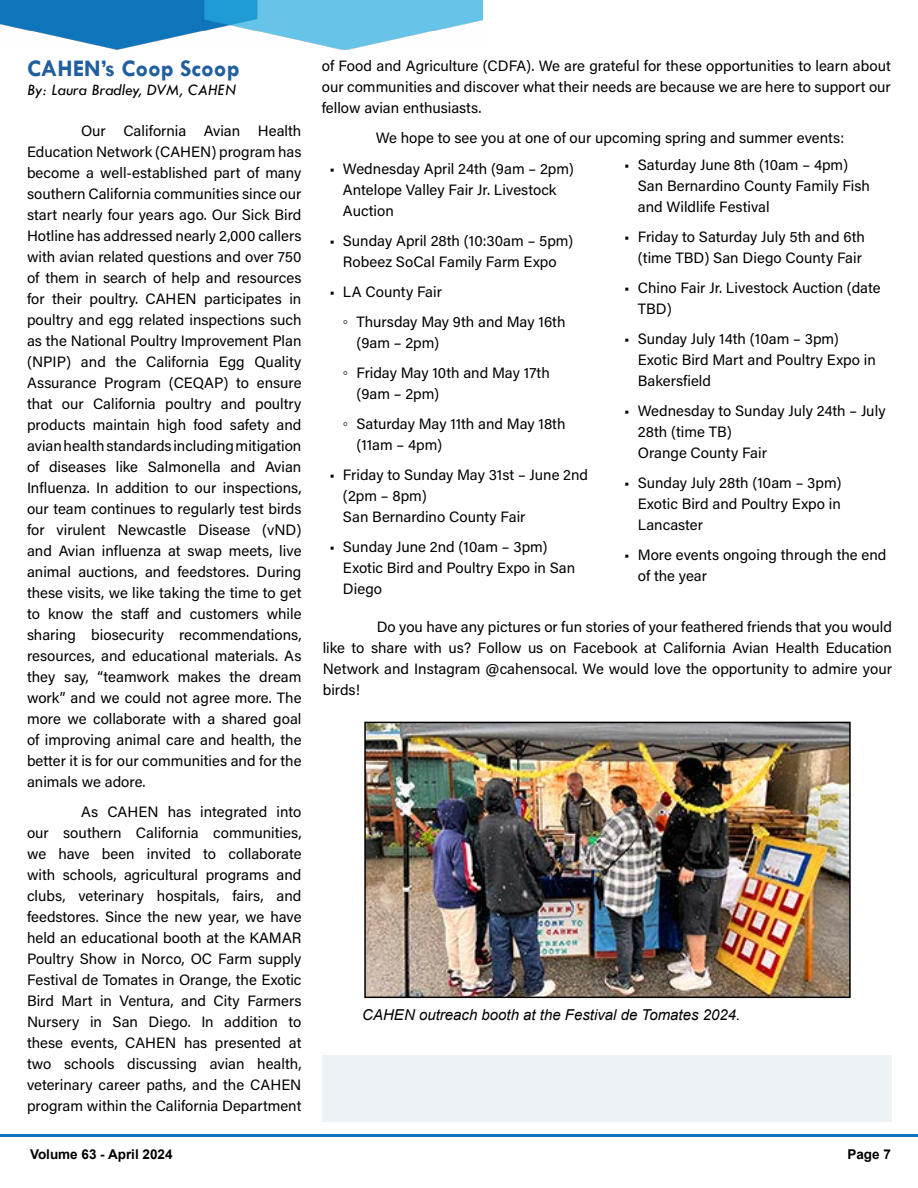
<style>
.page{position:relative;width:918px;height:1188px;background:#fff}
.page>*{position:absolute;margin:0;border:0;box-sizing:border-box;transform-origin:0 0}
.t1{font:700 24px "Tw Cen";color:#215e9e}
.t2{font:italic 16.5px "Tw Cen";color:#000}
.body{font:15px/21px "Acumin Variable Concept";color:#000}
.t3{font:italic 15px "Arial";color:#000}
.t4{font:700 13.5px "Arial";color:#000}
.s1{font-family:"Arial"}
</style>
<div class="page">
<img style="left:0;top:0;width:482px;height:50px">
<hr style="left:0;top:1134px;width:918px;height:3px;background:#0f75bc">
<img style="left:367px;top:725px;width:481px;height:270px">
<div style="left:364px;top:722px;width:487px;height:276px;border:2px solid #000"></div>
<div style="left:323px;top:1055px;width:569px;height:67px;background:#edf2f7"></div>
<h2 class="t1" style="left:27px;top:54px;width:214px">CAHEN’s Coop Scoop</h2>
<h3 class="t2" style="left:27px;top:80px;width:211px">By: Laura Bradley, DVM, CAHEN</h3>
<p class="body" style="left:27px;top:120px;width:276px;text-align:justify;text-indent:54px">Our California Avian Health Education Network (CAHEN) program has become a well-established part of many southern California communities since our start nearly four years ago. Our Sick Bird Hotline has addressed nearly 2,000 callers with avian related questions and over 750 of them in search of help and resources for their poultry. CAHEN participates in poultry and egg related inspections such as the National Poultry Improvement Plan (NPIP) and the California Egg Quality Assurance Program (CEQAP) to ensure that our California poultry and poultry products maintain high food safety and avianhealthstandardsincludingmitigation of diseases like Salmonella and Avian Influenza. In addition to our inspections, our team continues to regularly test birds for virulent Newcastle Disease (vND) and Avian influenza at swap meets, live animal auctions, and feedstores. During these visits, we like taking the time to get to know the staff and customers while sharing biosecurity recommendations, resources, and educational materials. As they say, “teamwork makes the dream work” and we could not agree more. The more we collaborate with a shared goal of improving animal care and health, the better it is for our communities and for the animals we adore.</p>
<p class="body" style="left:27px;top:801px;width:276px;text-align:justify;text-indent:54px">As CAHEN has integrated into our southern California communities, we have been invited to collaborate with schools, agricultural programs and clubs, veterinary hospitals, fairs, and feedstores. Since the new year, we have held an educational booth at the KAMAR Poultry Show in Norco, OC Farm supply Festival de Tomates in Orange, the Exotic Bird Mart in Ventura, and City Farmers Nursery in San Diego. In addition to these events, CAHEN has presented at two schools discussing avian health, veterinary career paths, and the CAHEN program within the California Department</p>
<p class="body" style="left:322px;top:55px;width:571px;text-align:justify">of Food and Agriculture (CDFA). We are grateful for these opportunities to learn about our communities and discover what their needs are because we are here to support our fellow avian enthusiasts.</p>
<p class="body" style="left:376px;top:127px;width:470px">We hope to see you at one of our upcoming spring and summer events:</p>
<p class="body" style="left:638px;top:153px;width:234px;text-indent:-14px">• Saturday June 8th (10am – 4pm)<br>San Bernardino County Family Fish and Wildlife Festival</p>
<p class="body" style="left:624px;top:225px;width:242px;text-align:right">• Friday to Saturday July 5th and 6th (time TBD) San Diego County Fair</p>
<p class="body" style="left:638px;top:276px;width:244px;text-indent:-14px">• Chino Fair Jr. Livestock Auction (date<br>TBD)</p>
<p class="body" style="left:638px;top:327px;width:240px;text-indent:-14px">• Sunday July 14th (10am – 3pm)<br>Exotic Bird Mart and Poultry Expo in<br>Bakersfield</p>
<p class="body" style="left:638px;top:399px;width:249px;text-indent:-14px">• Wednesday to Sunday July 24th – July<br>28th (time TB)<br>Orange County Fair</p>
<p class="body" style="left:638px;top:471px;width:205px;text-align:justify;text-indent:-14px">• Sunday July 28th (10am – 3pm)<br>Exotic Bird and Poultry Expo in Lancaster</p>
<p class="body" style="left:638px;top:543px;width:250px;text-indent:-14px">• More events ongoing through the end of the year</p>
<p class="body" style="left:343px;top:158px;width:232px;text-indent:-13px">• Wednesday April 24th (9am – 2pm)<br>Antelope Valley Fair Jr. Livestock<br>Auction</p>
<p class="body" style="left:329px;top:230px;width:245px;text-align:center">• Sunday April 28th (10:30am – 5pm)<br>Robeez SoCal Family Farm Expo</p>
<p class="body" style="left:329px;top:281px;width:114px">• LA County Fair</p>
<p class="body" style="left:356px;top:311px;width:211px;text-indent:-13px"><span class="s1">◦</span> Thursday May 9th and May 16th (9am – 2pm)</p>
<p class="body" style="left:356px;top:362px;width:195px;text-indent:-13px"><span class="s1">◦</span> Friday May 10th and May 17th (9am – 2pm)</p>
<p class="body" style="left:356px;top:413px;width:211px;text-indent:-13px"><span class="s1">◦</span> Saturday May 11th and May 18th (11am – 4pm)</p>
<p class="body" style="left:343px;top:464px;width:247px;text-indent:-14px">• Friday to Sunday May 31st – June 2nd (2pm – 8pm)<br>San Bernardino County Fair</p>
<p class="body" style="left:343px;top:536px;width:234px;text-indent:-14px">• Sunday June 2nd (10am – 3pm)<br>Exotic Bird and Poultry Expo in San<br>Diego</p>
<p class="body" style="left:323px;top:615px;width:571px;text-align:justify;text-indent:54px">Do you have any pictures or fun stories of your feathered friends that you would like to share with us? Follow us on Facebook at California Avian Health Education Network and Instagram @cahensocal. We would love the opportunity to admire your birds!</p>
<p class="t3" style="left:362px;top:1005px;width:379px">CAHEN outreach booth at the Festival de Tomates 2024.</p>
<p class="t4" style="left:30px;top:1145px;width:144px">Volume 63 - April 2024</p>
<p class="t4" style="left:847px;top:1145px;width:45px">Page 7</p>
</div>
